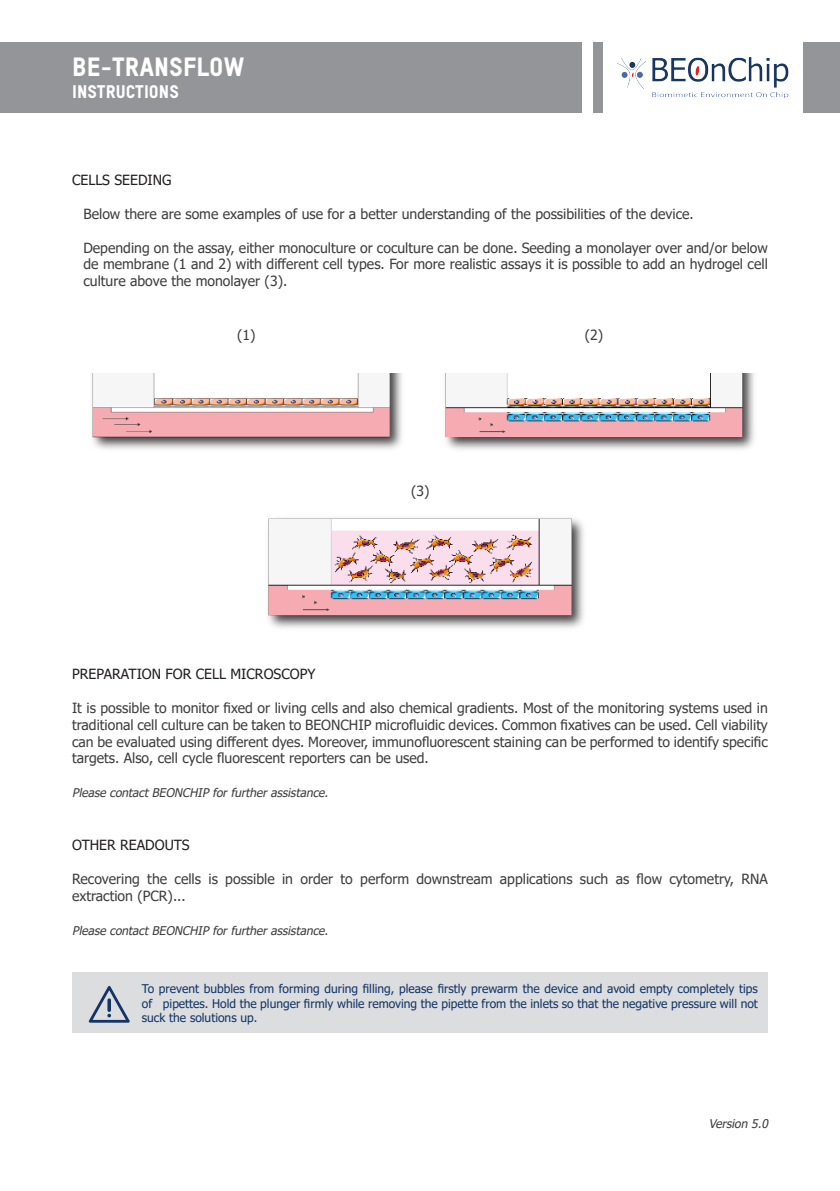
<style>
.page{position:relative;width:840px;height:1191px;background:#fff}
.page>*{position:absolute;margin:0;border:0;box-sizing:border-box;transform-origin:0 0}
.t1{font:26px "TSTARPRO Headline";color:#fff}
.t2{font:18px "TSTARPRO Headline";color:#fff}
.t3{font:14px/16.8px "Tahoma";color:#3e3e3f;text-align:justify}
.t4{font:14px "Tahoma";color:#231f20}
.t5{font:12px/14.4px "Tahoma";color:#123466;text-align:justify}
.t6{font:italic 12px "Tahoma";color:#3e3e3f}
</style>
<div class="page">
<img style="left:268px;top:518px;width:316px;height:110px">
<img style="left:92px;top:373px;width:662px;height:77px">
<div style="left:0;top:42px;width:602px;height:71px;background:#939598"></div>
<div style="left:803px;top:42px;width:36px;height:71px;background:#939598"></div>
<div style="left:582px;top:35px;width:10px;height:84px;background:#fff"></div>
<div style="left:72px;top:972px;width:696px;height:60px;background:#dcdddf"></div>
<svg style="left:89px;top:986px;width:41px;height:36px"></svg>
<img style="left:602px;top:43px;width:187px;height:69px">
<p class="t1" style="left:72px;top:51px;width:173px">BE-TRANSFLOW</p>
<p class="t2" style="left:72px;top:80px;width:108px">INSTRUCTIONS</p>
<p class="t4" style="left:72px;top:171px;width:101px">CELLS SEEDING</p>
<p class="t3" style="left:83px;top:206px;width:611px">Below there are some examples of use for a better understanding of the possibilities of the device.</p>
<p class="t3" style="left:83px;top:240px;width:685px">Depending on the assay, either monoculture or coculture can be done. Seeding a monolayer over and/or below de membrane (1 and 2) with different cell types. For more realistic assays it is possible to add an hydrogel cell culture above the monolayer (3).</p>
<p class="t3" style="left:237px;top:327px;width:20px">(1)</p>
<p class="t3" style="left:584px;top:327px;width:20px">(2)</p>
<p class="t3" style="left:411px;top:483px;width:20px">(3)</p>
<p class="t4" style="left:72px;top:665px;width:245px">PREPARATION FOR CELL MICROSCOPY</p>
<p class="t3" style="left:72px;top:700px;width:697px">It is possible to monitor fixed or living cells and also chemical gradients. Most of the monitoring systems used in traditional cell culture can be taken to BEONCHIP microfluidic devices. Common fixatives can be used. Cell viability can be evaluated using different dyes. Moreover, immunofluorescent staining can be performed to identify specific targets. Also, cell cycle fluorescent reporters can be used.</p>
<p class="t6" style="left:72px;top:785px;width:261px">Please contactBEONCHIP forfurtherassistance.</p>
<p class="t4" style="left:72px;top:835px;width:119px">OTHER READOUTS</p>
<p class="t3" style="left:72px;top:871px;width:697px">Recovering the cells is possible in order to perform downstream applications such as flow cytometry, RNA extraction (PCR)...</p>
<p class="t6" style="left:72px;top:922px;width:261px">Please contactBEONCHIP forfurtherassistance.</p>
<p class="t5" style="left:142px;top:982px;width:617px">To prevent bubbles from forming during filling, please firstly prewarm the device and avoid empty completely tips of pipettes. Hold the plunger firmly while removing the pipette from the inlets so that the negative pressure will not suck the solutions up.</p>
<p class="t6" style="left:708px;top:1115px;width:64px">Version 5.0</p>
</div>
